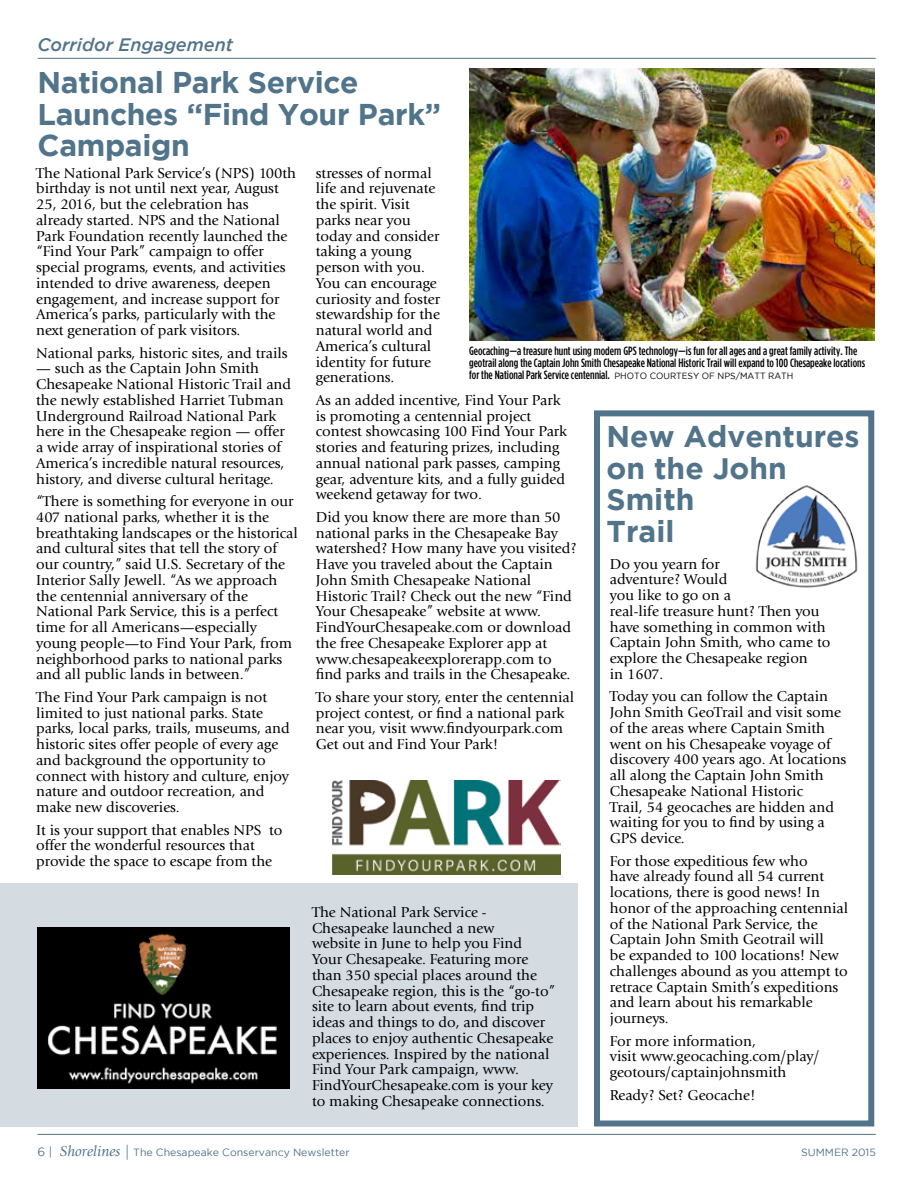
<style>
.page{position:relative;width:918px;height:1188px;background:#fff}
.page>*{position:absolute;margin:0;border:0;box-sizing:border-box;transform-origin:0 0}
.t1{font:700 30px/31.5px "Gotham";letter-spacing:-.01em;color:#51748b}
.t2{font:italic 500 18px "Gotham";color:#51748b}
.t3{font:15px/15.8px "Giovanni";color:#000}
.t4{font:500 condensed 12px/12px "Gotham";color:#000}
.t5{font:10.5px "Gotham";color:#51748b}
.s1{font-weight:400;font-stretch:normal;font-size:9px}
.s2{font-size:12px}
.s3{font-family:"Giovanni";font-style:italic;font-size:15px}
</style>
<div class="page">
<hr style="left:38px;top:1134px;width:838px;height:1px;background:#51748b">
<hr style="left:38px;top:58px;width:838px;height:1px;background:#51748b">
<div style="left:594px;top:410px;width:280px;height:716px;border:6px solid #51748b"></div>
<img style="left:469px;top:69px;width:405px;height:271px">
<img style="left:755px;top:485px;width:103px;height:103px">
<img style="left:333px;top:781px;width:227px;height:94px">
<div style="left:0;top:883px;width:578px;height:244px;background:#d4dce2"></div>
<img style="left:38px;top:928px;width:251px;height:161px">
<p class="t2" style="left:38px;top:35px;width:197px">Corridor Engagement</p>
<h1 class="t1" style="left:38px;top:66px;width:405px">National Park Service<br>Launches “Find Your Park”<br>Campaign</h1>
<p class="t3" style="left:36px;top:165px;width:262px">The National Park Service’s (NPS) 100th birthday is not until next year, August 25, 2016, but the celebration has already started. NPS and the National Park Foundation recently launched the “Find Your Park” campaign to offer special programs, events, and activities intended to drive awareness, deepen engagement, and increase support for America’s parks, particularly with the next generation of park visitors.</p>
<p class="t3" style="left:36px;top:345px;width:253px">National parks, historic sites, and trails</p>
<p class="t3" style="left:36px;top:361px;width:256px">— such as the Captain John Smith Chesapeake National Historic Trail and the newly established Harriet Tubman Underground Railroad National Park here in the Chesapeake region — offer a wide array of inspirational stories of America’s incredible natural resources, history, and diverse cultural heritage.</p>
<p class="t3" style="left:36px;top:494px;width:263px">“There is something for everyone in our 407 national parks, whether it is the breathtaking landscapes or the historical and cultural sites that tell the story of our country,” said U.S. Secretary of the Interior Sally Jewell. “As we approach the centennial anniversary of the National Park Service, this is a perfect time for all Americans—especially young people—to Find Your Park, from neighborhood parks to national parks and all public lands in between.”</p>
<p class="t3" style="left:36px;top:689px;width:255px">The Find Your Park campaign is not limited to just national parks. State parks, local parks, trails, museums, and historic sites offer people of every age and background the opportunity to connect with history and culture, enjoy nature and outdoor recreation, and make new discoveries.</p>
<p class="t3" style="left:36px;top:822px;width:248px">It is your support that enables NPS to offer the wonderful resources that provide the space to escape from the</p>
<p class="t3" style="left:316px;top:165px;width:126px">stresses of normal life and rejuvenate the spirit. Visit parks near you today and consider taking a young person with you.<br>You can encourage curiosity and foster stewardship for the natural world and<br>America’s cultural identity for future generations.</p>
<p class="t3" style="left:316px;top:392px;width:253px">As an added incentive, Find Your Park is promoting a centennial project contest showcasing 100 Find Your Park stories and featuring prizes, including annual national park passes, camping gear, adventure kits, and a fully guided weekend getaway for two.</p>
<p class="t3" style="left:316px;top:509px;width:262px">Did you know there are more than 50 national parks in the Chesapeake Bay watershed? How many have you visited?<br>Have you traveled about the Captain John Smith Chesapeake National Historic Trail? Check out the new “Find Your Chesapeake” website at www.<br>FindYourChesapeake.com or download the free Chesapeake Explorer app at www.chesapeakeexplorerapp.com to find parks and trails in the Chesapeake.</p>
<p class="t3" style="left:316px;top:689px;width:260px">To share your story, enter the centennial project contest, or find a national park near you, visit www.findyourpark.com Get out and Find Your Park!</p>
<p class="t4" style="left:469px;top:344px;width:397px">Geocaching—a treasure hunt using modern GPS technology—is fun for all ages and a great family activity. The geotrail along the Captain John Smith Chesapeake National Historic Trail will expand to 100 Chesapeake locations for the National Park Service centennial. <span class="s1">PHOTO COURTESY OF NPS/MATT RATH</span></p>
<h1 class="t1" style="left:607px;top:420px;width:255px">New Adventures on the John<br>Smith<br>Trail</h1>
<p class="t3" style="left:610px;top:556px;width:222px">Do you yearn for<br>adventure? Would<br>you like to go on a<br>real-life treasure hunt? Then you have something in common with<br>Captain John Smith, who came to explore the Chesapeake region<br>in 1607.</p>
<p class="t3" style="left:610px;top:689px;width:238px">Today you can follow the Captain<br>John Smith GeoTrail and visit some of the areas where Captain Smith went on his Chesapeake voyage of discovery 400 years ago. At locations all along the Captain John Smith<br>Chesapeake National Historic<br>Trail, 54 geocaches are hidden and waiting for you to find by using a<br>GPS device.</p>
<p class="t3" style="left:610px;top:853px;width:240px">For those expeditious few who<br>have already found all 54 current locations, there is good news! In honor of the approaching centennial of the National Park Service, the<br>Captain John Smith Geotrail will<br>be expanded to 100 locations! New challenges abound as you attempt to retrace Captain Smith’s expeditions and learn about his remarkable journeys.</p>
<p class="t3" style="left:610px;top:1033px;width:211px">For more information,<br>visit www.geocaching.com/play/ geotours/captainjohnsmith</p>
<p class="t3" style="left:610px;top:1087px;width:147px">Ready? Set? Geocache!</p>
<p class="t3" style="left:312px;top:904px;width:245px">The National Park Service - Chesapeake launched a new<br>website in June to help you Find Your Chesapeake. Featuring more than 350 special places around the Chesapeake region, this is the “go-to” site to learn about events, find trip ideas and things to do, and discover places to enjoy authentic Chesapeake experiences. Inspired by the national Find Your Park campaign, www.<br>FindYourChesapeake.com is your key to making Chesapeake connections.</p>
<p class="t5" style="left:38px;top:1146px;width:314px"><span class="s2">6 |</span> <span class="s3">Shorelines |</span> The Chesapeake Conservancy Newsletter</p>
<p class="t5" style="left:801px;top:1146px;width:76px">SUMMER 2015</p>
</div>
